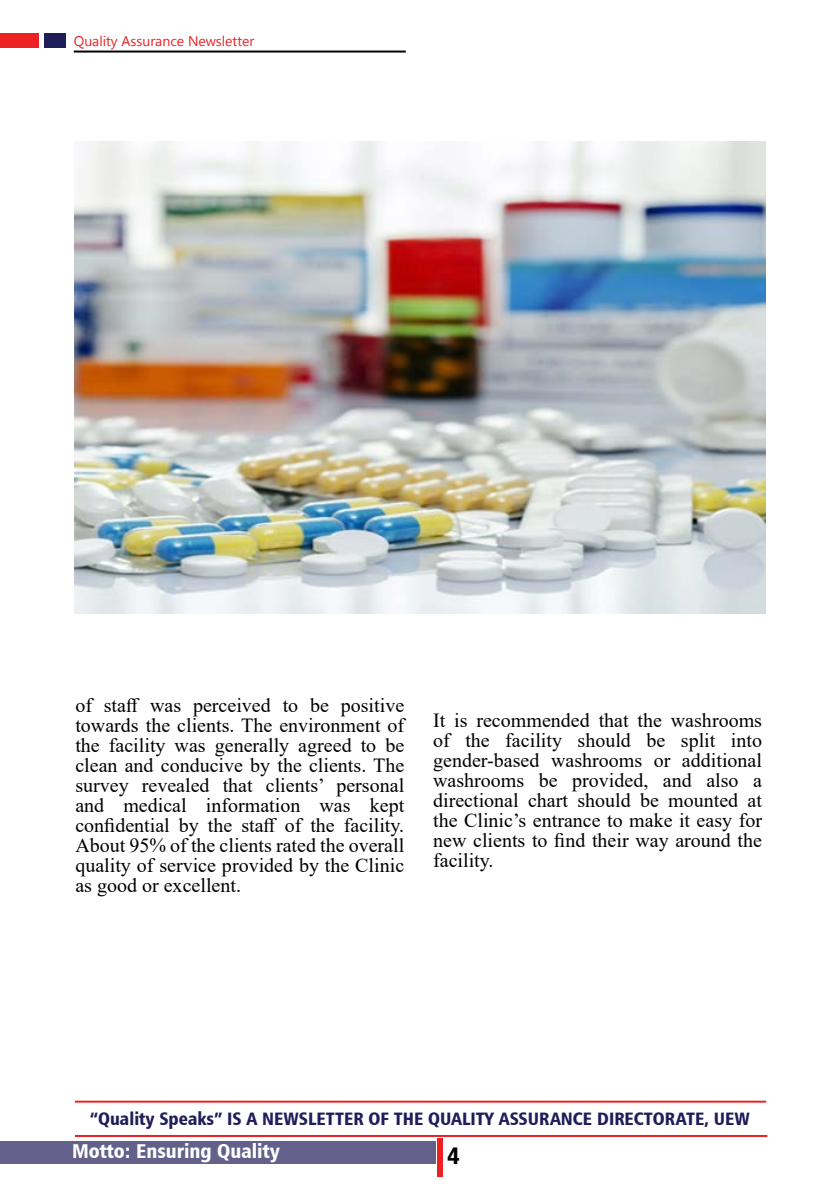
<style>
.page{position:relative;width:840px;height:1191px;background:#fff}
.page>*{position:absolute;margin:0;border:0;box-sizing:border-box;transform-origin:0 0}
.t1{font:24px "Humanist 777 BT Black Condensed B";color:#000}
.t2{font:20px/20px "Times New Roman";color:#000;text-align:justify}
.t3{font:20px "Humanist 777 BT Black Condensed B";color:#fff}
.t4{font:18px "Humanist 777 BT Black Condensed B";color:#1f1d5a}
.t5{font:14px "Myanmar Text";color:#ed2124}
</style>
<div class="page">
<hr style="left:74px;top:51px;width:331px;height:2px;background:#000">
<div style="left:0;top:34px;width:39px;height:14px;background:#ed2124"></div>
<div style="left:44px;top:34px;width:21px;height:14px;background:#201d5b"></div>
<div style="left:0;top:1141px;width:435px;height:23px;background:#63618c"></div>
<div style="left:437px;top:1137px;width:5px;height:39px;background:#ed2124"></div>
<hr style="left:75px;top:1100px;width:690px;height:2px;background:#ed2124">
<hr style="left:75px;top:1135px;width:691px;height:2px;background:#ed2124">
<img style="left:74px;top:141px;width:691px;height:472px">
<p class="t5" style="left:74px;top:33px;width:182px">Quality Assurance Newsletter</p>
<p class="t2" style="left:75px;top:695px;width:330px">of staff was perceived to be positive towards the clients. The environment of the facility was generally agreed to be clean and conducive by the clients. The survey revealed that clients’ personal and medical information was kept confidential by the staff of the facility.<br>About 95% of the clients rated the overall quality of service provided by the Clinic as good or excellent.</p>
<p class="t2" style="left:433px;top:709px;width:330px">It is recommended that the washrooms of the facility should be split into gender-based washrooms or additional washrooms be provided, and also a directional chart should be mounted at the Clinic’s entrance to make it easy for new clients to find their way around the facility.</p>
<p class="t4" style="left:90px;top:1106px;width:661px">“Quality Speaks” IS A NEWSLETTER OF THE QUALITY ASSURANCE DIRECTORATE, UEW</p>
<p class="t3" style="left:72px;top:1138px;width:209px">Motto: Ensuring Quality</p>
<p class="t1" style="left:447px;top:1140px;width:14px">4</p>
</div>
